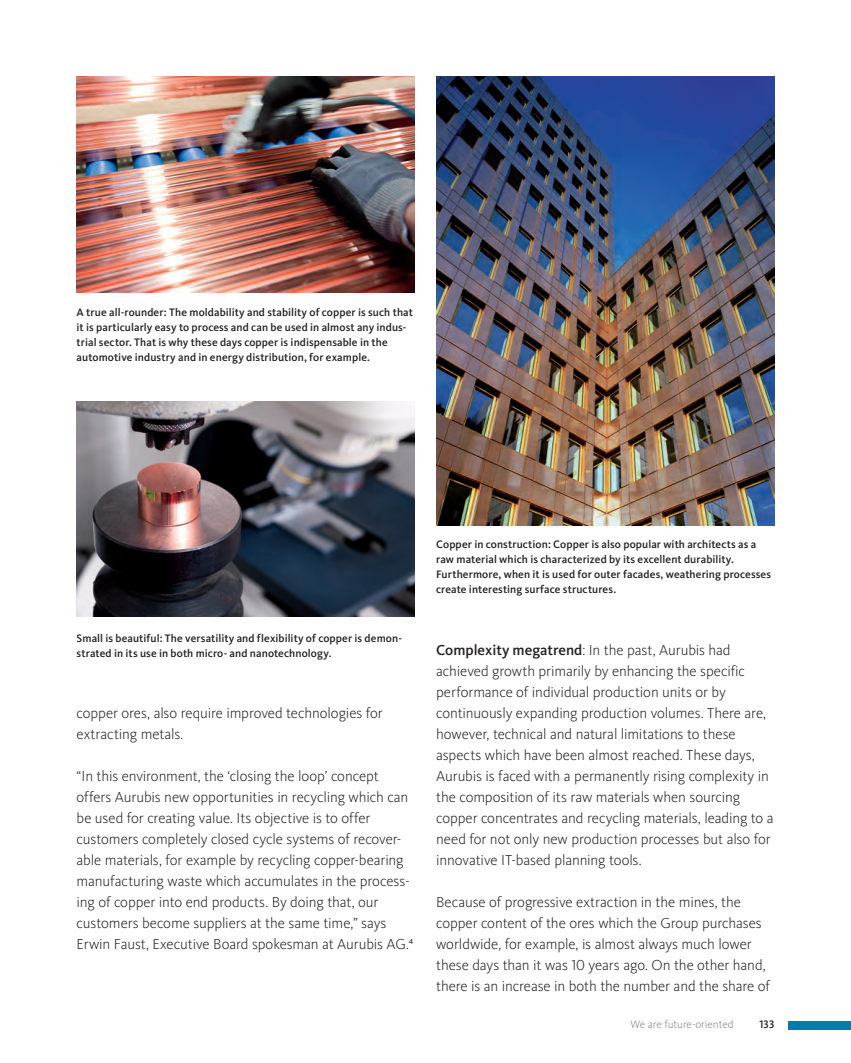
<style>
.page{position:relative;width:851px;height:1063px;background:#fff}
.page>*{position:absolute;margin:0;border:0;box-sizing:border-box;transform-origin:0 0}
.t1{font:300 15px/21px "Kievit Pro";letter-spacing:-.01em;color:#231f20}
.t2{font:500 11.25px/15px "Kievit Pro";letter-spacing:.01em;color:#231f20}
.t3{font:300 11.25px "Kievit Pro";color:#808285}
.s1{font-weight:500}
</style>
<div class="page">
<img style="left:436px;top:77px;width:338px;height:448px">
<img style="left:77px;top:402px;width:338px;height:215px">
<img style="left:77px;top:77px;width:338px;height:215px">
<div style="left:788px;top:1021px;width:62px;height:8px;background:#007dad"></div>
<p class="t2" style="left:77px;top:305px;width:338px">A true all-rounder: The moldability and stability of copper is such that it is particularly easy to process and can be used in almost any indus&shy;trial sector. That is why these days copper is indispensable in the automotive industry and in energy distribution, for example.</p>
<p class="t2" style="left:77px;top:631px;width:326px">Small is beautiful: The versatility and flexibility of copper is demon&shy;strated in its use in both micro- and nanotechnology.</p>
<p class="t1" style="left:77px;top:702px;width:308px">copper ores, also require improved technologies for extracting metals.</p>
<p class="t1" style="left:77px;top:765px;width:338px">“In this environment, the ‘closing the loop’ concept offers Aurubis new opportunities in recycling which can be used for creating value. Its objective is to offer customers completely closed cycle systems of recover&shy;able materials, for example by recycling copper-bearing manufacturing waste which accumulates in the process&shy;ing of copper into end products. By doing that, our customers become suppliers at the same time,” says Erwin Faust, Executive Board spokesman at Aurubis AG.4</p>
<p class="t2" style="left:436px;top:537px;width:336px">Copper in construction: Copper is also popular with architects as a raw material which is characterized by its excellent durability.<br>Furthermore, when it is used for outer facades, weathering processes create interesting surface structures.</p>
<p class="t1" style="left:436px;top:639px;width:339px"><span class="s1">Complexity megatrend</span>: In the past, Aurubis had achieved growth primarily by enhancing the specific performance of individual production units or by continuously expanding production volumes. There are, however, technical and natural limitations to these aspects which have been almost reached. These days, Aurubis is faced with a permanently rising complexity in the composition of its raw materials when sourcing copper concentrates and recycling materials, leading to a need for not only new production processes but also for innovative IT-based planning tools.</p>
<p class="t1" style="left:436px;top:891px;width:335px">Because of progressive extraction in the mines, the copper content of the ores which the Group purchases worldwide, for example, is almost always much lower these days than it was 10 years ago. On the other hand, there is an increase in both the number and the share of</p>
<p class="t3" style="left:630px;top:1017px;width:105px">We are future-oriented</p>
<p class="t2" style="left:759px;top:1016px;width:17px">133</p>
</div>
